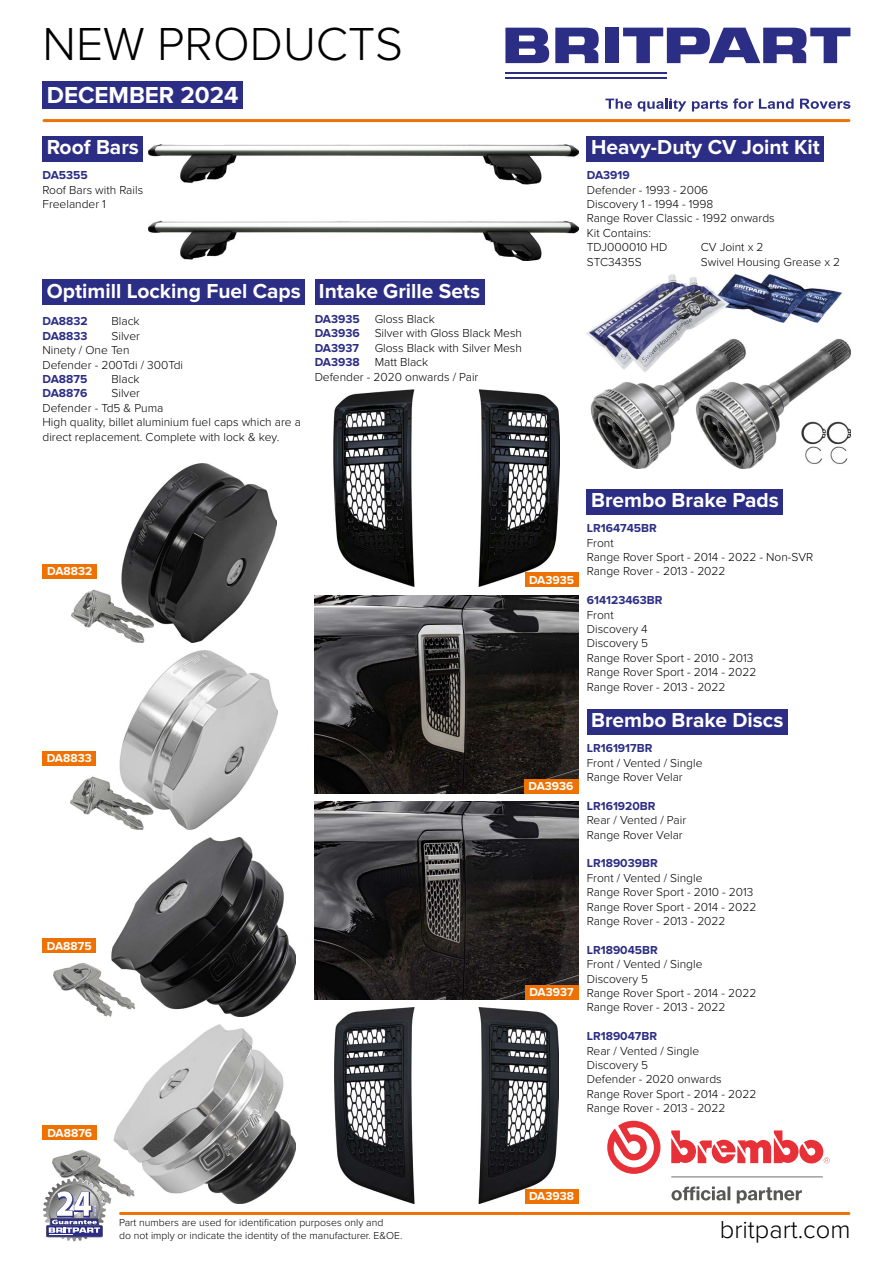
<style>
.page{position:relative;width:893px;height:1263px;background:#fff}
.page>*{position:absolute;margin:0;border:0;box-sizing:border-box;transform-origin:0 0}
.t1{font:300 48px "Proxima Nova";color:#000}
.t2{font:300 25.5px "Proxima Nova";color:#000}
.t3{font:700 24px "Proxima Nova";color:#fff}
.t4{font:700 21px "Proxima Nova";color:#fff}
.t5{font:300 12px/14.4px "Proxima Nova";color:#000}
.t6{font:700 12px "Proxima Nova";color:#2c2d84}
.t7{font:700 12px "Proxima Nova";color:#fff}
.t8{font:300 10.5px/12.6px "Proxima Nova";color:#000}
.s1{font-weight:700;color:#2c2d84}
</style>
<div class="page">
<img style="left:53px;top:838px;width:243px;height:178px">
<img style="left:71px;top:651px;width:207px;height:178px">
<img style="left:72px;top:463px;width:205px;height:179px">
<img style="left:53px;top:1025px;width:243px;height:178px">
<img style="left:335px;top:1008px;width:223px;height:195px">
<img style="left:315px;top:801px;width:263px;height:198px">
<img style="left:334px;top:389px;width:225px;height:198px">
<img style="left:315px;top:595px;width:263px;height:198px">
<div style="left:524px;top:779px;width:54px;height:14px;background:#ee7203"></div>
<svg style="left:605px;top:99px;width:27px;height:10px"></svg>
<svg style="left:800px;top:99px;width:50px;height:10px"></svg>
<svg style="left:638px;top:99px;width:48px;height:13px"></svg>
<svg style="left:692px;top:98px;width:102px;height:13px"></svg>
<hr style="left:505px;top:72px;width:162px;height:2px;background:#2c2d84">
<hr style="left:505px;top:77px;width:162px;height:1px;background:#2c2d84">
<div style="left:605px;top:28px;width:14px;height:35px;background:#2c2d84"></div>
<svg style="left:555px;top:28px;width:44px;height:35px"></svg>
<svg style="left:505px;top:28px;width:44px;height:35px;background:#515299"></svg>
<svg style="left:623px;top:28px;width:227px;height:35px"></svg>
<hr style="left:44px;top:119px;width:805px;height:3px;background:#ee7203">
<div style="left:43px;top:81px;width:200px;height:27px;background:#2c2d84"></div>
<div style="left:43px;top:564px;width:54px;height:14px;background:#ee7203"></div>
<div style="left:43px;top:751px;width:53px;height:14px;background:#ee7203"></div>
<div style="left:525px;top:573px;width:53px;height:14px;background:#ee7203"></div>
<div style="left:525px;top:985px;width:53px;height:14px;background:#ee7203"></div>
<div style="left:525px;top:1189px;width:53px;height:14px;background:#ee7203"></div>
<div style="left:43px;top:938px;width:53px;height:14px;background:#ee7203"></div>
<hr style="left:121px;top:1212px;width:728px;height:3px;background:#ee7203">
<svg style="left:43px;top:1178px;width:63px;height:64px"></svg>
<div style="left:43px;top:136px;width:100px;height:25px;background:#2c2d84"></div>
<img style="left:149px;top:145px;width:429px;height:116px">
<div style="left:587px;top:489px;width:196px;height:25px;background:#2c2d84"></div>
<div style="left:43px;top:280px;width:262px;height:25px;background:#2c2d84"></div>
<div style="left:587px;top:136px;width:237px;height:25px;background:#2c2d84"></div>
<img style="left:587px;top:275px;width:263px;height:194px">
<div style="left:587px;top:709px;width:201px;height:25px;background:#2c2d84"></div>
<svg style="left:607px;top:1121px;width:53px;height:53px"></svg>
<svg style="left:671px;top:1130px;width:159px;height:34px"></svg>
<hr style="left:671px;top:1176px;width:152px;height:1px;background:#9d9d9c">
<svg style="left:671px;top:1186px;width:131px;height:17px"></svg>
<div style="left:315px;top:280px;width:169px;height:25px;background:#2c2d84"></div>
<div style="left:43px;top:1125px;width:54px;height:15px;background:#ee7203"></div>
<h1 class="t1" style="left:43px;top:17px;width:362px">NEW PRODUCTS</h1>
<h3 class="t3" style="left:47px;top:81px;width:193px">DECEMBER 2024</h3>
<h3 class="t4" style="left:47px;top:135px;width:94px">Roof Bars</h3>
<p class="t6" style="left:43px;top:168px;width:47px">DA5355</p>
<p class="t5" style="left:43px;top:182px;width:102px">Roof Bars with Rails<br>Freelander 1</p>
<h3 class="t4" style="left:47px;top:279px;width:256px">Optimill Locking Fuel Caps</h3>
<p class="t6" style="left:43px;top:314px;width:47px">DA8832</p>
<p class="t5" style="left:112px;top:314px;width:30px">Black</p>
<p class="t6" style="left:43px;top:329px;width:47px">DA8833</p>
<p class="t5" style="left:43px;top:329px;width:142px;text-indent:69px">Silver<br>Ninety / One Ten<br>Defender - 200Tdi / 300Tdi</p>
<p class="t6" style="left:43px;top:372px;width:46px">DA8875</p>
<p class="t5" style="left:112px;top:372px;width:30px">Black</p>
<p class="t6" style="left:43px;top:386px;width:46px">DA8876</p>
<p class="t5" style="left:43px;top:386px;width:260px;text-indent:69px">Silver<br>Defender - Td5 &amp; Puma<br>High quality, billet aluminium fuel caps which are a direct replacement. Complete with lock &amp; key.</p>
<h3 class="t4" style="left:319px;top:279px;width:163px">Intake Grille Sets</h3>
<p class="t5" style="left:315px;top:312px;width:209px"><span class="s1">DA3935</span> Gloss Black<br><span class="s1">DA3936</span> Silver with Gloss Black Mesh<br><span class="s1">DA3937</span></p>
<p class="t5" style="left:315px;top:341px;width:209px;text-indent:60px">Gloss Black with Silver Mesh<br><span class="s1">DA3938</span> Matt Black<br>Defender - 2020 onwards / Pair</p>
<h3 class="t4" style="left:591px;top:135px;width:230px">Heavy-Duty CV Joint Kit</h3>
<p class="t6" style="left:587px;top:168px;width:44px">DA3919</p>
<p class="t5" style="left:587px;top:182px;width:189px">Defender - 1993 - 2006<br>Discovery 1 - 1994 - 1998<br>Range Rover Classic - 1992 onwards<br>Kit Contains:<br>TDJ000010 HD</p>
<p class="t5" style="left:701px;top:240px;width:64px">CV Joint x 2</p>
<p class="t5" style="left:587px;top:254px;width:56px">STC3435S</p>
<p class="t5" style="left:701px;top:254px;width:141px">Swivel Housing Grease x 2</p>
<p class="t7" style="left:47px;top:564px;width:47px">DA8832</p>
<p class="t7" style="left:47px;top:751px;width:47px">DA8833</p>
<p class="t7" style="left:47px;top:938px;width:46px">DA8875</p>
<p class="t7" style="left:47px;top:1126px;width:46px">DA8876</p>
<p class="t7" style="left:529px;top:573px;width:47px">DA3935</p>
<p class="t7" style="left:528px;top:779px;width:47px">DA3936</p>
<p class="t7" style="left:529px;top:985px;width:46px">DA3937</p>
<h3 class="t4" style="left:591px;top:488px;width:189px">Brembo Brake Pads</h3>
<p class="t6" style="left:587px;top:521px;width:72px">LR164745BR</p>
<p class="t5" style="left:587px;top:536px;width:228px">Front<br>Range Rover Sport - 2014 - 2022 - Non-SVR<br>Range Rover - 2013 - 2022</p>
<p class="t6" style="left:587px;top:593px;width:77px">614123463BR</p>
<p class="t5" style="left:587px;top:608px;width:171px">Front<br>Discovery 4<br>Discovery 5<br>Range Rover Sport - 2010 - 2013<br>Range Rover Sport - 2014 - 2022<br>Range Rover - 2013 - 2022</p>
<h3 class="t4" style="left:591px;top:708px;width:194px">Brembo Brake Discs</h3>
<p class="t6" style="left:587px;top:741px;width:67px">LR161917BR</p>
<p class="t5" style="left:587px;top:755px;width:117px">Front / Vented / Single<br>Range Rover Velar</p>
<p class="t6" style="left:587px;top:799px;width:70px">LR161920BR</p>
<p class="t5" style="left:587px;top:813px;width:101px">Rear / Vented / Pair<br>Range Rover Velar</p>
<p class="t6" style="left:587px;top:856px;width:72px">LR189039BR</p>
<p class="t5" style="left:587px;top:871px;width:171px">Front / Vented / Single<br>Range Rover Sport - 2010 - 2013<br>Range Rover Sport - 2014 - 2022<br>Range Rover - 2013 - 2022</p>
<p class="t6" style="left:587px;top:943px;width:73px">LR189045BR</p>
<p class="t5" style="left:587px;top:957px;width:171px">Front / Vented / Single<br>Discovery 5<br>Range Rover Sport - 2014 - 2022<br>Range Rover - 2013 - 2022</p>
<p class="t6" style="left:587px;top:1029px;width:72px">LR189047BR</p>
<p class="t5" style="left:587px;top:1043px;width:171px">Rear / Vented / Single<br>Discovery 5<br>Defender - 2020 onwards<br>Range Rover Sport - 2014 - 2022<br>Range Rover - 2013 - 2022</p>
<p class="t7" style="left:529px;top:1189px;width:47px">DA3938</p>
<p class="t8" style="left:119px;top:1216px;width:285px">Part numbers are used for identification purposes only and<br>do not imply or indicate the identity of the manufacturer. E&amp;OE.</p>
<h2 class="t2" style="left:720px;top:1215px;width:132px">britpart.com</h2>
</div>
